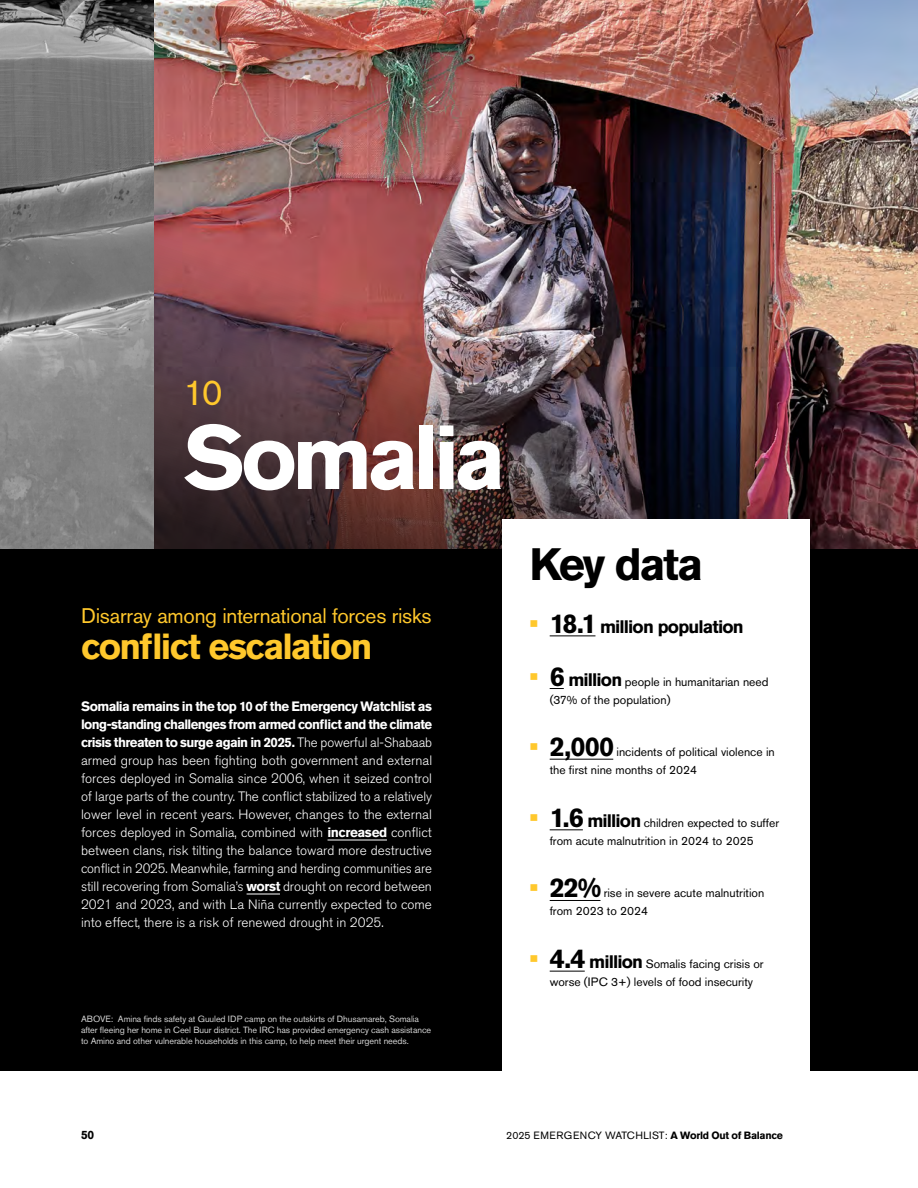
<style>
.page{position:relative;width:918px;height:1188px;background:#fff}
.page>*{position:absolute;margin:0;border:0;box-sizing:border-box;transform-origin:0 0}
.t1{font:700 90px "Akzidenz Grotesk Std";letter-spacing:-.065em;color:#fff}
.t2{font:700 45px "Akzidenz Grotesk Std";letter-spacing:-.055em;color:#000}
.t3{font:700 36px "Akzidenz Grotesk Std";letter-spacing:-.05em;color:#ffc82c}
.t4{font:36px "Akzidenz Grotesk Std";color:#ffc82c}
.t5{font:700 27px "Akzidenz Grotesk Std";color:#000}
.t6{font:21px "Akzidenz Grotesk Std";letter-spacing:-.01em;color:#ffc82c}
.t7{font:700 18px "Akzidenz Grotesk Std";letter-spacing:-.045em;color:#000}
.t8{font:300 13.5px/18px "Akzidenz Grotesk Std";color:#fff;text-align:justify}
.t9{font:12px/18px "Akzidenz Grotesk Std";color:#000}
.t10{font:700 12px "Akzidenz Grotesk Std";color:#000}
.t11{font:10.5px "Akzidenz Grotesk Std";letter-spacing:.035em;color:#000}
.t12{font:9px/10.8px "Akzidenz Grotesk Std";letter-spacing:-.01em;color:#d2d2d2}
.s1{font-weight:700}
.s2{font-size:27px;color:#ffc82c}
.s3{font-size:27px}
.s4{font-weight:700;font-size:27px;color:#ffc82c}
.s5{font-weight:700;font-size:27px}
.s6{font-weight:700;font-size:18px}
.s7{color:#ffc82c}
</style>
<div class="page">
<div style="left:0;top:0;width:918px;height:1071px;background:#000"></div>
<img style="left:153px;top:0;width:765px;height:104px">
<img style="left:153px;top:104px;width:765px;height:445px">
<img style="left:0;top:0;width:153px;height:549px">
<div style="left:502px;top:519px;width:308px;height:570px;background:#fff"></div>
<hr style="left:550px;top:636px;width:45px;height:1px;background:#000">
<svg style="left:550px;top:688px;width:14px;height:1px"></svg>
<hr style="left:550px;top:759px;width:63px;height:1px;background:#000">
<hr style="left:550px;top:830px;width:33px;height:1px;background:#000">
<hr style="left:550px;top:900px;width:50px;height:1px;background:#000">
<hr style="left:550px;top:971px;width:35px;height:1px;background:#000">
<hr style="left:328px;top:840px;width:59px;height:1px;background:#fff">
<hr style="left:247px;top:894px;width:33px;height:1px;background:#fff">
<h3 class="t4" style="left:183px;top:371px;width:41px">10</h3>
<h1 class="t1" style="left:183px;top:406px;width:324px">Somalia</h1>
<h3 class="t6" style="left:81px;top:603px;width:352px">Disarray among international forces risks</h3>
<h3 class="t3" style="left:81px;top:626px;width:293px">conflict escalation</h3>
<p class="t8" style="left:81px;top:698px;width:353px"><span class="s1">Somalia remains in the top 10 of the Emergency Watchlist as long-standing challenges from armed conflict and the climate crisis threaten to surge again in 2025.</span> The powerful al-Shabaab armed group has been fighting both government and external forces deployed in Somalia since 2006, when it seized control of large parts of the country. The conflict stabilized to a relatively lower level in recent years. However, changes to the external forces deployed in Somalia, combined with <span class="s1">increased</span> conflict between clans, risk tilting the balance toward more destructive conflict in 2025. Meanwhile, farming and herding communities are still recovering from Somalia’s <span class="s1">worst</span> drought on record between 2021 and 2023, and with La Niña currently expected to come into effect, there is a risk of renewed drought in 2025.</p>
<p class="t12" style="left:81px;top:1014px;width:352px">ABOVE: Amina finds safety at Guuled IDP camp on the outskirts of Dhusamareb, Somalia after fleeing her home in Ceel Buur district. The IRC has provided emergency cash assistance to Amino and other vulnerable households in this camp, to help meet their urgent needs.</p>
<h2 class="t2" style="left:529px;top:539px;width:175px">Key data</h2>
<h3 class="t7" style="left:529px;top:616px;width:216px"><span class="s2">•</span> <span class="s3">18.1</span> million population</h3>
<p class="t9" style="left:550px;top:672px;width:220px;text-indent:-20px"><span class="s4">•</span> <span class="s5">6</span> <span class="s6">million</span> people in humanitarian need (37% of the population)</p>
<h3 class="t5" style="left:529px;top:731px;width:86px"><span class="s7">•</span> 2,000</h3>
<p class="t9" style="left:550px;top:743px;width:227px;text-indent:67px">incidents of political violence in the first nine months of 2024</p>
<p class="t9" style="left:529px;top:814px;width:251px;text-align:center"><span class="s4">•</span> <span class="s5">1.6</span> <span class="s6">million</span> children expected to suffer from acute malnutrition in 2024 to 2025</p>
<h3 class="t5" style="left:529px;top:872px;width:74px"><span class="s7">•</span> 22%</h3>
<p class="t9" style="left:550px;top:884px;width:216px;text-indent:54px">rise in severe acute malnutrition from 2023 to 2024</p>
<p class="t9" style="left:550px;top:955px;width:216px;text-indent:-20px"><span class="s4">•</span> <span class="s5">4.4</span> <span class="s6">million</span> Somalis facing crisis or worse (IPC 3+) levels of food insecurity</p>
<p class="t10" style="left:81px;top:1128px;width:15px">50</p>
<p class="t11" style="left:506px;top:1129px;width:278px">2025 EMERGENCY WATCHLIST: <span class="s1">A World Out of Balance</span></p>
</div>
